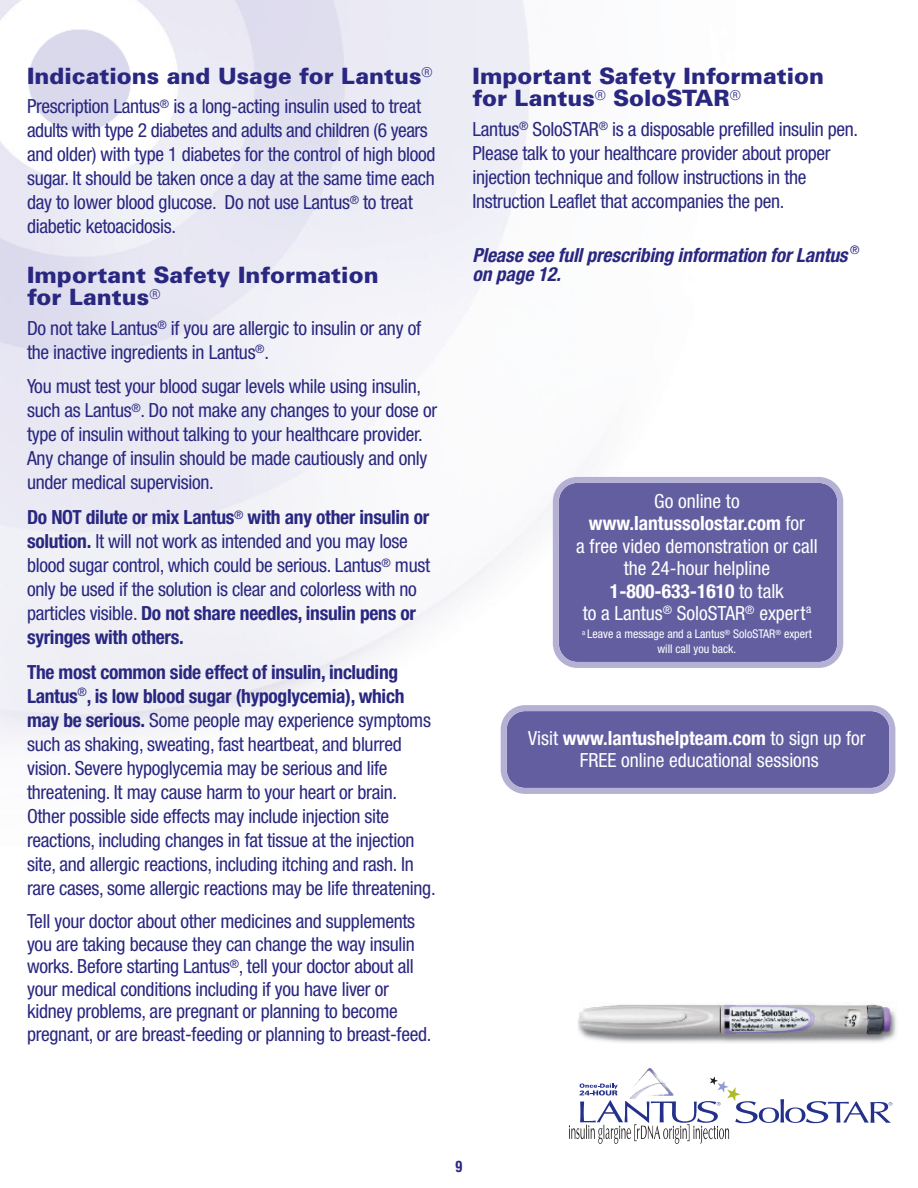
<style>
.page{position:relative;width:918px;height:1188px;background:#fff}
.page>*{position:absolute;margin:0;border:0;box-sizing:border-box;transform-origin:0 0}
.t1{font:900 22.5px/22.5px "Univers";color:#292780}
.t2{font:condensed 19.5px/24px "Helvetica Neue";letter-spacing:-.015em;color:#292780}
.t3{font:condensed 19.5px/22.5px "Helvetica Neue";color:#fff;text-align:center}
.t4{font:italic 700 condensed 19.5px/19.5px "Helvetica Neue";letter-spacing:-.005em;color:#292780}
.t5{font:700 condensed 15px "Helvetica";color:#292780}
.t6{font:condensed 12px/15px "Helvetica Neue";color:#fff;text-align:center}
.s1{font-weight:700}
</style>
<div class="page">
<img style="left:25px;top:29px;width:107px;height:104px">
<svg style="left:501px;top:705px;width:394px;height:89px;background:#726da9"></svg>
<svg style="left:553px;top:477px;width:290px;height:191px;background:#6c67a5"></svg>
<img style="left:641px;top:1068px;width:17px;height:9px">
<svg style="left:569px;top:1077px;width:323px;height:67px"></svg>
<img style="left:577px;top:1003px;width:320px;height:40px">
<p class="t1" style="left:27px;top:67px;width:407px">Indications and Usage for Lantus<sup>®</sup></p>
<p class="t2" style="left:27px;top:96px;width:410px">Prescription Lantus<sup>®</sup> is a long-acting insulin used to treat adults with type 2 diabetes and adults and children (6 years and older) with type 1 diabetes for the control of high blood sugar. It should be taken once a day at the same time each day to lower blood glucose. Do not use Lantus<sup>®</sup> to treat diabetic ketoacidosis.</p>
<p class="t1" style="left:27px;top:265px;width:353px">Important Safety Information for Lantus<sup>®</sup></p>
<p class="t2" style="left:27px;top:317px;width:396px">Do not take Lantus<sup>®</sup> if you are allergic to insulin or any of the inactive ingredients in Lantus<sup>®</sup>.</p>
<p class="t2" style="left:27px;top:376px;width:412px">You must test your blood sugar levels while using insulin, such as Lantus<sup>®</sup>. Do not make any changes to your dose or type of insulin without talking to your healthcare provider.<br>Any change of insulin should be made cautiously and only under medical supervision.</p>
<p class="t2" style="left:27px;top:507px;width:405px"><span class="s1">Do NOT dilute or mix Lantus</span><sup>®</sup> <span class="s1">with any other insulin or solution.</span> It will not work as intended and you may lose blood sugar control, which could be serious. Lantus<sup>®</sup> must only be used if the solution is clear and colorless with no particles visible. <span class="s1">Do not share needles, insulin pens or syringes with others.</span></p>
<p class="t2" style="left:27px;top:662px;width:410px"><span class="s1">The most common side effect of insulin, including Lantus</span><sup>®</sup><span class="s1">, is low blood sugar (hypoglycemia), which may be serious.</span> Some people may experience symptoms such as shaking, sweating, fast heartbeat, and blurred vision. Severe hypoglycemia may be serious and life threatening. It may cause harm to your heart or brain.<br>Other possible side effects may include injection site reactions, including changes in fat tissue at the injection site, and allergic reactions, including itching and rash. In rare cases, some allergic reactions may be life threatening.</p>
<p class="t2" style="left:27px;top:912px;width:406px;line-height:22.5px">Tell your doctor about other medicines and supplements you are taking because they can change the way insulin works. Before starting Lantus<sup>®</sup>, tell your doctor about all your medical conditions including if you have liver or kidney problems, are pregnant or planning to become pregnant, or are breast-feeding or planning to breast-feed.</p>
<p class="t1" style="left:473px;top:67px;width:353px">Important Safety Information for Lantus<sup>®</sup> SoloSTAR<sup>®</sup></p>
<p class="t2" style="left:473px;top:118px;width:387px">Lantus<sup>®</sup> SoloSTAR<sup>®</sup> is a disposable prefilled insulin pen.<br>Please talk to your healthcare provider about proper injection technique and follow instructions in the Instruction Leaflet that accompanies the pen.</p>
<p class="t4" style="left:473px;top:247px;width:388px">Please see full prescribing information for Lantus <sup>® </sup>on page 12.</p>
<p class="t3" style="left:576px;top:491px;width:243px">Go online to <span class="s1">www.lantussolostar.com</span> for<br>a free video demonstration or call the 24-hour helpline<br><span class="s1">1-800-633-1610</span> to talk<br>to a Lantus<sup>®</sup> SoloSTAR<sup>®</sup> expert<sup>a</sup></p>
<p class="t6" style="left:582px;top:627px;width:231px"><sup>a</sup> Leave a message and a Lantus<sup>®</sup> SoloSTAR<sup>®</sup> expert will call you back.</p>
<p class="t3" style="left:528px;top:728px;width:339px">Visit <span class="s1">www.lantushelpteam.com</span> to sign up for<br>FREE online educational sessions</p>
<p class="t5" style="left:455px;top:1161px;width:9px">9</p>
</div>
